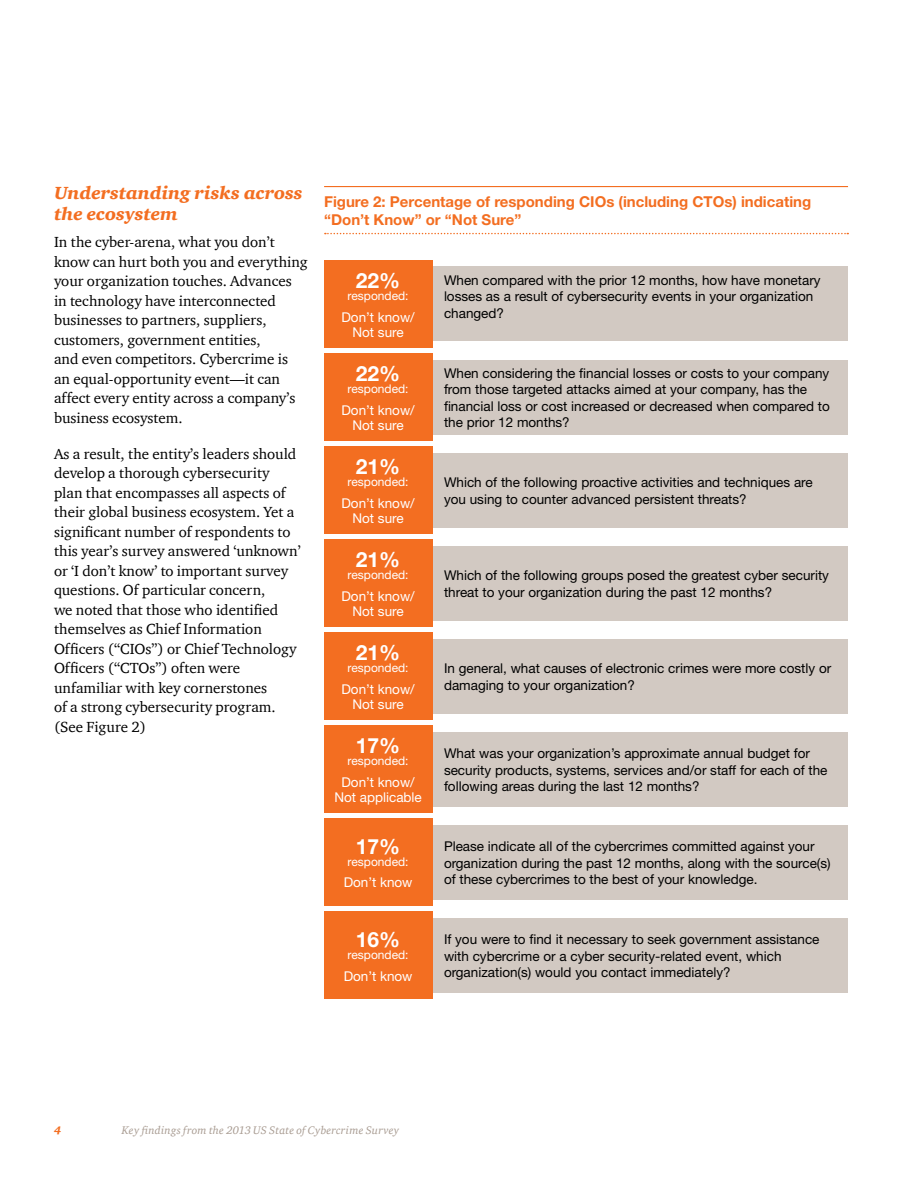
<style>
.page{position:relative;width:918px;height:1188px;background:#fff}
.page>*{position:absolute;margin:0;border:0;box-sizing:border-box;transform-origin:0 0}
.t1{font:700 21px "Helvetica Neue";color:#fff}
.t2{font:italic 900 18px/21px "ITC Charter Com";color:#f36e21}
.t3{font:15px/19.5px "ITC Charter Com";color:#000}
.t4{font:700 15px/18px "Helvetica Neue";color:#f36e21}
.t5{font:13.5px/16.5px "Helvetica Neue";color:#000}
.t6{font:13.5px/15px "Helvetica Neue";color:#fff;text-align:center}
.t7{font:12px "Helvetica Neue";color:#fff}
.t8{font:italic 11.25px "ITC Charter Com";letter-spacing:.015em;color:#a89b91}
.t9{font:italic 900 11.25px "ITC Charter Com";color:#f36e21}
</style>
<div class="page">
<hr style="left:324px;top:186px;width:524px;height:1px;background:#f36e21">
<svg style="left:325px;top:233px;width:523px;height:1px"></svg>
<div style="left:378px;top:639px;width:470px;height:74px;background:#d2c9c2"></div>
<div style="left:378px;top:453px;width:470px;height:74px;background:#d2c9c2"></div>
<div style="left:378px;top:267px;width:470px;height:74px;background:#d2c9c2"></div>
<div style="left:378px;top:825px;width:470px;height:75px;background:#d2c9c2"></div>
<div style="left:378px;top:732px;width:470px;height:74px;background:#d2c9c2"></div>
<div style="left:378px;top:546px;width:470px;height:74px;background:#d2c9c2"></div>
<div style="left:378px;top:360px;width:470px;height:74px;background:#d2c9c2"></div>
<div style="left:378px;top:918px;width:470px;height:75px;background:#d2c9c2"></div>
<div style="left:324px;top:260px;width:108px;height:88px;background:#f36e21"></div>
<div style="left:324px;top:446px;width:108px;height:88px;background:#f36e21"></div>
<div style="left:324px;top:632px;width:108px;height:88px;background:#f36e21"></div>
<div style="left:324px;top:819px;width:108px;height:87px;background:#f36e21"></div>
<div style="left:324px;top:353px;width:108px;height:88px;background:#f36e21"></div>
<div style="left:324px;top:539px;width:108px;height:88px;background:#f36e21"></div>
<div style="left:324px;top:725px;width:108px;height:88px;background:#f36e21"></div>
<div style="left:324px;top:912px;width:108px;height:87px;background:#f36e21"></div>
<h2 class="t2" style="left:54px;top:182px;width:250px">Understanding risks across the ecosystem</h2>
<p class="t3" style="left:54px;top:232px;width:255px">In the cyber-arena, what you don’t know can hurt both you and everything your organization touches. Advances in technology have interconnected businesses to partners, suppliers, customers, government entities,<br>and even competitors. Cybercrime is an equal-opportunity event—it can affect every entity across a company’s business ecosystem.</p>
<p class="t3" style="left:54px;top:444px;width:248px">As a result, the entity’s leaders should develop a thorough cybersecurity plan that encompasses all aspects of their global business ecosystem. Yet a significant number of respondents to this year’s survey answered ‘unknown’ or ‘I don’t know’ to important survey questions. Of particular concern,<br>we noted that those who identified themselves as Chief Information Officers (“CIOs”) or Chief Technology Officers (“CTOs”) often were unfamiliar with key cornerstones<br>of a strong cybersecurity program. (See Figure 2)</p>
<p class="t4" style="left:324px;top:192px;width:489px">Figure 2: Percentage of responding CIOs (including CTOs) indicating “Don’t Know” or “Not Sure”</p>
<h1 class="t1" style="left:356px;top:267px;width:46px">22%</h1>
<p class="t7" style="left:348px;top:288px;width:62px">responded:</p>
<p class="t6" style="left:341px;top:309px;width:75px">Don’t know/<br>Not sure</p>
<h1 class="t1" style="left:356px;top:360px;width:46px">22%</h1>
<p class="t7" style="left:348px;top:381px;width:62px">responded:</p>
<p class="t6" style="left:341px;top:402px;width:75px">Don’t know/<br>Not sure</p>
<h1 class="t1" style="left:356px;top:453px;width:46px">21%</h1>
<p class="t7" style="left:348px;top:475px;width:62px">responded:</p>
<p class="t6" style="left:341px;top:495px;width:75px">Don’t know/<br>Not sure</p>
<h1 class="t1" style="left:356px;top:547px;width:46px">21%</h1>
<p class="t7" style="left:348px;top:568px;width:62px">responded:</p>
<p class="t6" style="left:341px;top:588px;width:75px">Don’t know/<br>Not sure</p>
<h1 class="t1" style="left:356px;top:640px;width:46px">21%</h1>
<p class="t7" style="left:348px;top:661px;width:62px">responded:</p>
<p class="t6" style="left:341px;top:681px;width:75px">Don’t know/<br>Not sure</p>
<h1 class="t1" style="left:356px;top:733px;width:46px">17%</h1>
<p class="t7" style="left:348px;top:754px;width:62px">responded:</p>
<p class="t6" style="left:334px;top:774px;width:89px">Don’t know/<br>Not applicable</p>
<h1 class="t1" style="left:356px;top:833px;width:46px">17%</h1>
<p class="t7" style="left:348px;top:854px;width:62px">responded:</p>
<p class="t6" style="left:344px;top:875px;width:70px">Don’t know</p>
<p class="t5" style="left:444px;top:271px;width:378px">When compared with the prior 12 months, how have monetary losses as a result of cybersecurity events in your organization changed?</p>
<p class="t5" style="left:444px;top:364px;width:387px">When considering the financial losses or costs to your company from those targeted attacks aimed at your company, has the financial loss or cost increased or decreased when compared to the prior 12 months?</p>
<p class="t5" style="left:444px;top:474px;width:370px">Which of the following proactive activities and techniques are you using to counter advanced persistent threats?</p>
<p class="t5" style="left:444px;top:567px;width:387px">Which of the following groups posed the greatest cyber security threat to your organization during the past 12 months?</p>
<p class="t5" style="left:444px;top:660px;width:389px">In general, what causes of electronic crimes were more costly or damaging to your organization?</p>
<p class="t5" style="left:444px;top:745px;width:385px">What was your organization’s approximate annual budget for security products, systems, services and/or staff for each of the following areas during the last 12 months?</p>
<p class="t5" style="left:444px;top:838px;width:388px">Please indicate all of the cybercrimes committed against your organization during the past 12 months, along with the source(s) of these cybercrimes to the best of your knowledge.</p>
<h1 class="t1" style="left:356px;top:926px;width:46px">16%</h1>
<p class="t7" style="left:348px;top:947px;width:62px">responded:</p>
<p class="t6" style="left:344px;top:968px;width:70px">Don’t know</p>
<p class="t5" style="left:444px;top:931px;width:377px">If you were to find it necessary to seek government assistance with cybercrime or a cyber security-related event, which organization(s) would you contact immediately?</p>
<p class="t9" style="left:54px;top:1123px;width:9px">4</p>
<p class="t8" style="left:122px;top:1123px;width:279px">Key findings from the 2013 US State of Cybercrime Survey</p>
</div>
